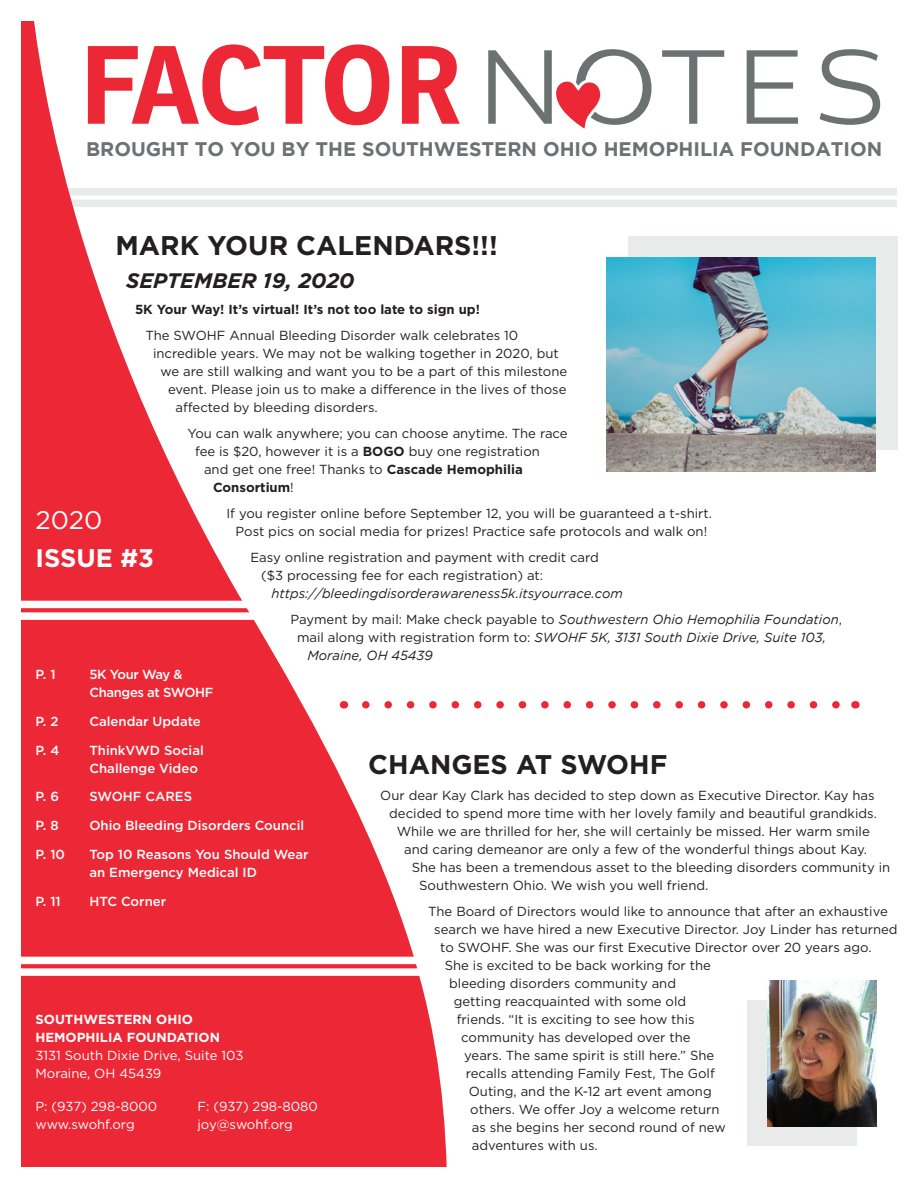
<style>
.page{position:relative;width:918px;height:1188px;background:#fff}
.page>*{position:absolute;margin:0;border:0;box-sizing:border-box;transform-origin:0 0}
.Bold_11_16_Subtitle{font:700 27px "Gotham";color:#231f20}
.t1{font:700 25.5px "Gotham";color:#fff}
.t2{font:25.5px "Gotham";color:#fff}
.Bold_11_16_Subtitle-2{font:italic 700 21px "Gotham";color:#231f20}
.t3{font:700 19.65px "Gotham";color:#6c7172}
.t4{font:13.2px/18px "Gotham";color:#231f20;text-align:center}
.t5{font:italic 13.2px "Gotham";color:#231f20}
.t6{font:500 13.2px/18px "Gotham";color:#fff}
.t7{font:13.2px/18px "Gotham";color:#fff}
.t8{font:700 13.2px "Gotham";color:#231f20}
.t9{font:500 13.2px/18px "Gotham";letter-spacing:-.03em;color:#fff}
.s1{font-weight:700}
.s2{font-weight:400}
.s3{font-style:normal}
</style>
<div class="page">
<div style="left:47px;top:188px;width:871px;height:7px;background:#e9ebeb"></div>
<div style="left:48px;top:200px;width:870px;height:7px;background:#e9ebeb"></div>
<svg style="left:21px;top:21px;width:426px;height:1146px;fill:#ed2836"></svg>
<svg style="left:88px;top:44px;width:372px;height:81px"></svg>
<svg style="left:488px;top:49px;width:392px;height:80px"></svg>
<div style="left:0;top:601px;width:256px;height:7px;background:#fff"></div>
<div style="left:0;top:957px;width:421px;height:7px;background:#fff"></div>
<div style="left:0;top:612px;width:264px;height:8px;background:#fff"></div>
<div style="left:0;top:968px;width:421px;height:8px;background:#fff"></div>
<div style="left:898px;top:0;width:20px;height:1188px;background:#fff"></div>
<div style="left:628px;top:236px;width:270px;height:213px;background:#e9ebeb"></div>
<img style="left:606px;top:258px;width:270px;height:213px">
<svg style="left:366px;top:701px;width:474px;height:8px"></svg>
<div style="left:747px;top:1000px;width:109px;height:146px;background:#e9ebeb"></div>
<img style="left:767px;top:981px;width:109px;height:145px">
<p class="t3" style="left:86px;top:138px;width:798px">BROUGHT TO YOU BY THE SOUTHWESTERN OHIO HEMOPHILIA FOUNDATION</p>
<p class="Bold_11_16_Subtitle" style="left:116px;top:230px;width:384px">MARK YOUR CALENDARS!!!</p>
<p class="Bold_11_16_Subtitle-2" style="left:126px;top:266px;width:230px">SEPTEMBER 19, 2020</p>
<p class="t8" style="left:135px;top:301px;width:346px">5K Your Way! It’s virtual! It’s not too late to sign up!</p>
<p class="t4" style="left:146px;top:326px;width:374px">The SWOHF Annual Bleeding Disorder walk celebrates 10</p>
<p class="t4" style="left:153px;top:344px;width:407px">incredible years. We may not be walking together in 2020, but</p>
<p class="t4" style="left:160px;top:362px;width:408px">we are still walking and want you to be a part of this milestone</p>
<p class="t4" style="left:168px;top:380px;width:400px">event. Please join us to make a difference in the lives of those</p>
<p class="t4" style="left:176px;top:398px;width:204px">affected by bleeding disorders.</p>
<p class="t4" style="left:188px;top:424px;width:382px">You can walk anywhere; you can choose anytime. The race</p>
<p class="t4" style="left:195px;top:442px;width:347px">fee is $20, however it is a <span class="s1">BOGO</span> buy one registration</p>
<p class="t4" style="left:204px;top:460px;width:320px">and get one free! Thanks to <span class="s1">Cascade Hemophilia</span></p>
<p class="t8" style="left:213px;top:480px;width:82px">Consortium<span class="s2">!</span></p>
<p class="t4" style="left:226px;top:504px;width:487px">If you register online before September 12, you will be guaranteed a t-shirt.<br>Post pics on social media for prizes! Practice safe protocols and walk on!</p>
<p class="t4" style="left:250px;top:548px;width:350px">Easy online registration and payment with credit card</p>
<p class="t4" style="left:261px;top:566px;width:284px">($3 processing fee for each registration) at:</p>
<p class="t5" style="left:272px;top:586px;width:353px">https://bleedingdisorderawareness5k.itsyourrace.com</p>
<p class="t5" style="left:290px;top:612px;width:553px"><span class="s3">Payment by mail: Make check payable to</span> Southwestern Ohio Hemophilia Foundation<span class="s3">,</span></p>
<p class="t5" style="left:297px;top:630px;width:531px"><span class="s3">mail along with registration form to:</span> SWOHF 5K, 3131 South Dixie Drive, Suite 103,</p>
<p class="t5" style="left:308px;top:648px;width:127px">Moraine, OH 45439</p>
<p class="t2" style="left:36px;top:504px;width:68px">2020</p>
<p class="t1" style="left:36px;top:543px;width:120px">ISSUE #3</p>
<p class="t6" style="left:36px;top:665px;width:22px">P. 1</p>
<p class="t9" style="left:90px;top:665px;width:125px">5K Your Way &amp;<br>Changes at SWOHF</p>
<p class="t6" style="left:36px;top:712px;width:24px">P. 2</p>
<p class="t6" style="left:90px;top:712px;width:113px">Calendar Update</p>
<p class="t6" style="left:36px;top:741px;width:25px">P. 4</p>
<p class="t6" style="left:90px;top:741px;width:116px">ThinkVWD Social<br>Challenge Video</p>
<p class="t6" style="left:36px;top:788px;width:25px">P. 6</p>
<p class="t6" style="left:90px;top:788px;width:104px">SWOHF CARES</p>
<p class="t6" style="left:36px;top:816px;width:25px">P. 8</p>
<p class="t6" style="left:90px;top:816px;width:216px">Ohio Bleeding Disorders Council</p>
<p class="t6" style="left:36px;top:845px;width:31px">P. 10</p>
<p class="t6" style="left:90px;top:845px;width:221px">Top 10 Reasons You Should Wear an Emergency Medical ID</p>
<p class="t6" style="left:36px;top:892px;width:27px">P. 11</p>
<p class="t6" style="left:90px;top:892px;width:78px">HTC Corner</p>
<p class="t7" style="left:36px;top:1010px;width:210px"><span class="s1">SOUTHWESTERN OHIO<br>HEMOPHILIA FOUNDATION<br></span>3131 South Dixie Drive, Suite 103<br>Moraine, OH 45439</p>
<p class="t7" style="left:36px;top:1097px;width:123px">P: (937) 298-8000</p>
<p class="t7" style="left:198px;top:1097px;width:122px">F: (937) 298-8080</p>
<p class="t7" style="left:36px;top:1115px;width:101px">www.swohf.org</p>
<p class="t7" style="left:198px;top:1115px;width:97px">joy@swohf.org</p>
<p class="Bold_11_16_Subtitle" style="left:368px;top:749px;width:301px">CHANGES AT SWOHF</p>
<p class="t4" style="left:380px;top:786px;width:496px">Our dear Kay Clark has decided to step down as Executive Director. Kay has</p>
<p class="t4" style="left:389px;top:804px;width:489px">decided to spend more time with her lovely family and beautiful grandkids.</p>
<p class="t4" style="left:397px;top:822px;width:475px">While we are thrilled for her, she will certainly be missed. Her warm smile</p>
<p class="t4" style="left:404px;top:840px;width:464px">and caring demeanor are only a few of the wonderful things about Kay.</p>
<p class="t4" style="left:412px;top:858px;width:480px">She has been a tremendous asset to the bleeding disorders community in</p>
<p class="t4" style="left:419px;top:876px;width:291px">Southwestern Ohio. We wish you well friend.</p>
<p class="t4" style="left:428px;top:902px;width:461px">The Board of Directors would like to announce that after an exhaustive</p>
<p class="t4" style="left:434px;top:920px;width:465px">search we have hired a new Executive Director. Joy Linder has returned</p>
<p class="t4" style="left:440px;top:938px;width:433px">to SWOHF. She was our first Executive Director over 20 years ago.</p>
<p class="t4" style="left:445px;top:956px;width:268px">She is excited to be back working for the</p>
<p class="t4" style="left:449px;top:974px;width:228px">bleeding disorders community and</p>
<p class="t4" style="left:454px;top:992px;width:234px">getting reacquainted with some old</p>
<p class="t4" style="left:457px;top:1010px;width:239px">friends. “It is exciting to see how this</p>
<p class="t4" style="left:461px;top:1028px;width:231px">community has developed over the</p>
<p class="t4" style="left:464px;top:1046px;width:252px">years. The same spirit is still here.” She</p>
<p class="t4" style="left:466px;top:1064px;width:251px">recalls attending Family Fest, The Golf</p>
<p class="t4" style="left:469px;top:1082px;width:244px">Outing, and the K-12 art event among</p>
<p class="t4" style="left:470px;top:1100px;width:251px">others. We offer Joy a welcome return</p>
<p class="t4" style="left:472px;top:1118px;width:255px">as she begins her second round of new</p>
<p class="t4" style="left:472px;top:1136px;width:128px">adventures with us.</p>
</div>
